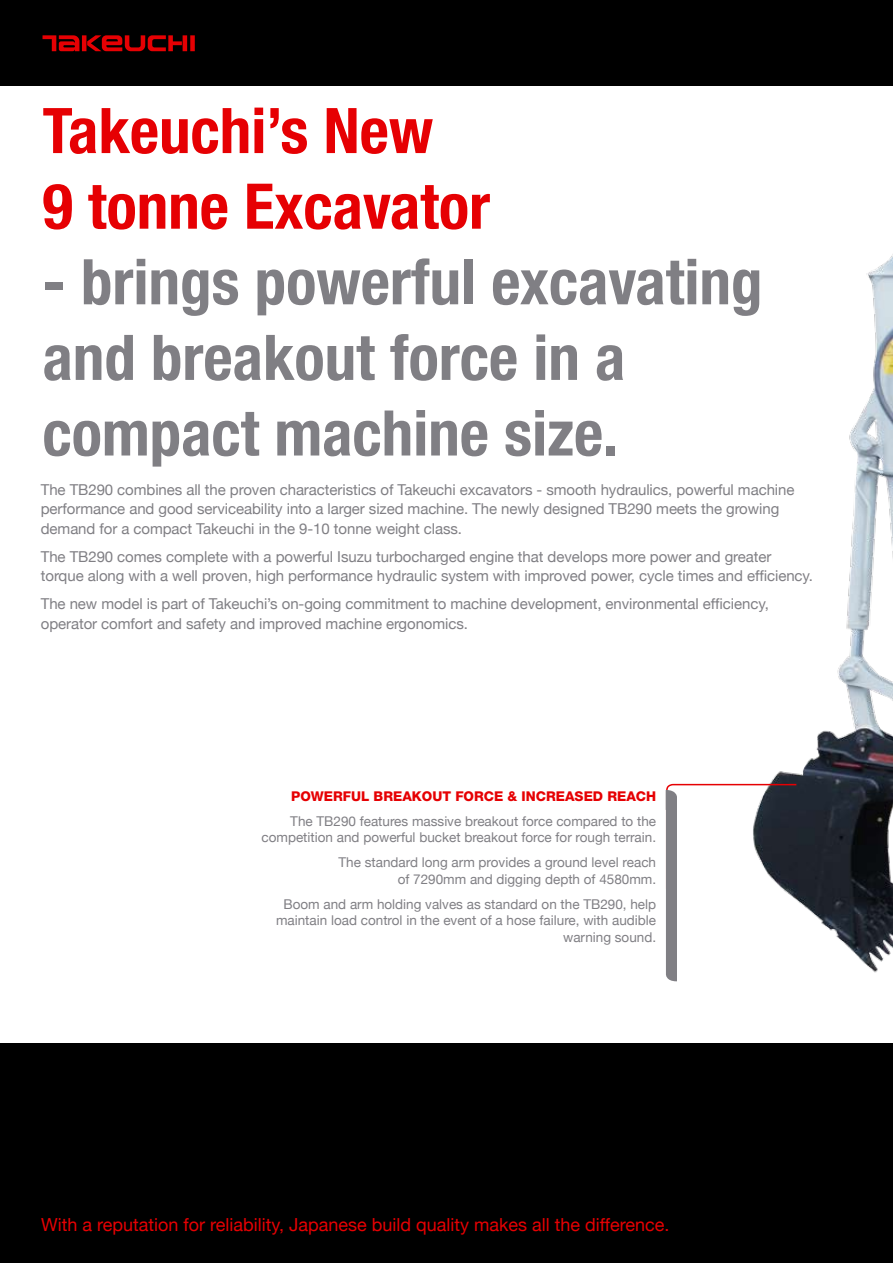
<style>
.page{position:relative;width:893px;height:1263px;background:#fff}
.page>*{position:absolute;margin:0;border:0;box-sizing:border-box;transform-origin:0 0}
.t1{font:700 condensed 63px/75.6px "Helvetica Neue";color:#807f84}
.t2{font:700 condensed 63px/75.6px "Helvetica Neue";color:#e60003}
.t3{font:18px "Helvetica Neue";color:#e60003}
.t4{font:15px/19.5px "Helvetica Neue";letter-spacing:-.005em;color:#807f84}
.t5{font:13.5px/16.5px "Helvetica Neue";color:#807f84;text-align:right}
.t6{font:800 13.5px "Helvetica Neue";color:#e60003}
</style>
<div class="page">
<div style="left:0;top:1043px;width:893px;height:220px;background:#000"></div>
<div style="left:0;top:0;width:893px;height:85px;background:#000"></div>
<div style="left:190px;top:35px;width:5px;height:16px;background:#e60003"></div>
<hr style="left:183px;top:35px;width:4px;height:16px;background:#e60003">
<hr style="left:82px;top:35px;width:4px;height:16px;background:#e60003">
<svg style="left:87px;top:35px;width:95px;height:16px"></svg>
<svg style="left:43px;top:35px;width:36px;height:16px"></svg>
<img style="left:770px;top:254px;width:123px;height:719px">
<svg style="left:665px;top:783px;width:133px;height:198px"></svg>
<h1 class="t2" style="left:43px;top:92px;width:449px">Takeuchi’s New<br>9 tonne Excavator</h1>
<h1 class="t1" style="left:43px;top:243px;width:721px">- brings powerful excavating and breakout force in a compact machine size.</h1>
<p class="t4" style="left:41px;top:479px;width:755px">The TB290 combines all the proven characteristics of Takeuchi excavators - smooth hydraulics, powerful machine performance and good serviceability into a larger sized machine. The newly designed TB290 meets the growing demand for a compact Takeuchi in the 9-10 tonne weight class.</p>
<p class="t4" style="left:41px;top:546px;width:774px">The TB290 comes complete with a powerful Isuzu turbocharged engine that develops more power and greater torque along with a well proven, high performance hydraulic system with improved power, cycle times and efficiency.</p>
<p class="t4" style="left:41px;top:594px;width:730px">The new model is part of Takeuchi’s on-going commitment to machine development, environmental efficiency, operator comfort and safety and improved machine ergonomics.</p>
<p class="t6" style="left:291px;top:788px;width:366px">POWERFUL BREAKOUT FORCE &amp; INCREASED REACH</p>
<p class="t5" style="left:262px;top:812px;width:396px">The TB290 features massive breakout force compared to the competition and powerful bucket breakout force for rough terrain.</p>
<p class="t5" style="left:339px;top:854px;width:319px">The standard long arm provides a ground level reach of 7290mm and digging depth of 4580mm.</p>
<p class="t5" style="left:276px;top:895px;width:382px">Boom and arm holding valves as standard on the TB290, help maintain load control in the event of a hose failure, with audible warning sound.</p>
<p class="t3" style="left:41px;top:1214px;width:630px">With a reputation for reliability, Japanese build quality makes all the difference.</p>
</div>
